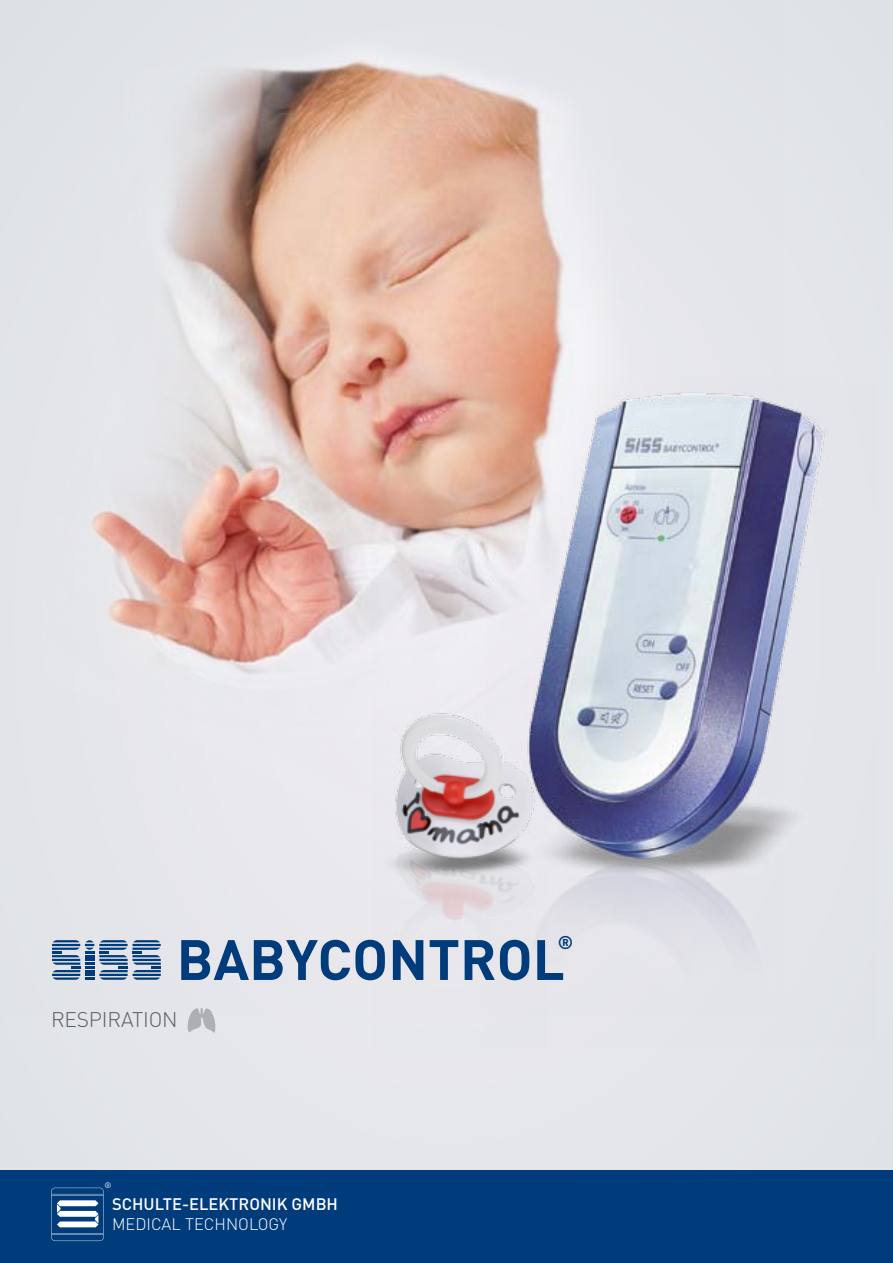
<style>
.page{position:relative;width:893px;height:1263px;background:#e3e5ea}
.page>*{position:absolute;margin:0;border:0;box-sizing:border-box;transform-origin:0 0}
.t1{font:700 55.95px "DIN";color:#003b7c}
.t2{font:300 21px "DIN";color:#5c5e62}
.t3{font:700 18.3px "DIN";color:#003b7c}
.t4{font:500 16.5px "DIN";color:#fff}
.t5{font:300 16.5px "DIN";letter-spacing:-.01em;color:#fff}
.t6{font:7.95px "DIN";color:#fff}
</style>
<div class="page">
<img style="left:91px;top:54px;width:518px;height:656px">
<div style="left:0;top:1170px;width:893px;height:93px;background:#003b7c"></div>
<svg style="left:51px;top:1188px;width:53px;height:53px"></svg>
<img style="left:549px;top:383px;width:276px;height:550px">
<img style="left:372px;top:370px;width:177px;height:550px">
<svg style="left:52px;top:940px;width:109px;height:40px"></svg>
<svg style="left:187px;top:1008px;width:29px;height:25px"></svg>
<p class="t3" style="left:558px;top:930px;width:17px">®</p>
<h1 class="t1" style="left:177px;top:923px;width:390px">BABYCONTROL</h1>
<p class="t2" style="left:51px;top:1007px;width:128px">RESPIRATION</p>
<p class="t6" style="left:104px;top:1180px;width:8px">®</p>
<p class="t4" style="left:112px;top:1194px;width:227px">SCHULTE-ELEKTRONIK GMBH</p>
<p class="t5" style="left:112px;top:1214px;width:177px">MEDICAL TECHNOLOGY</p>
</div>
